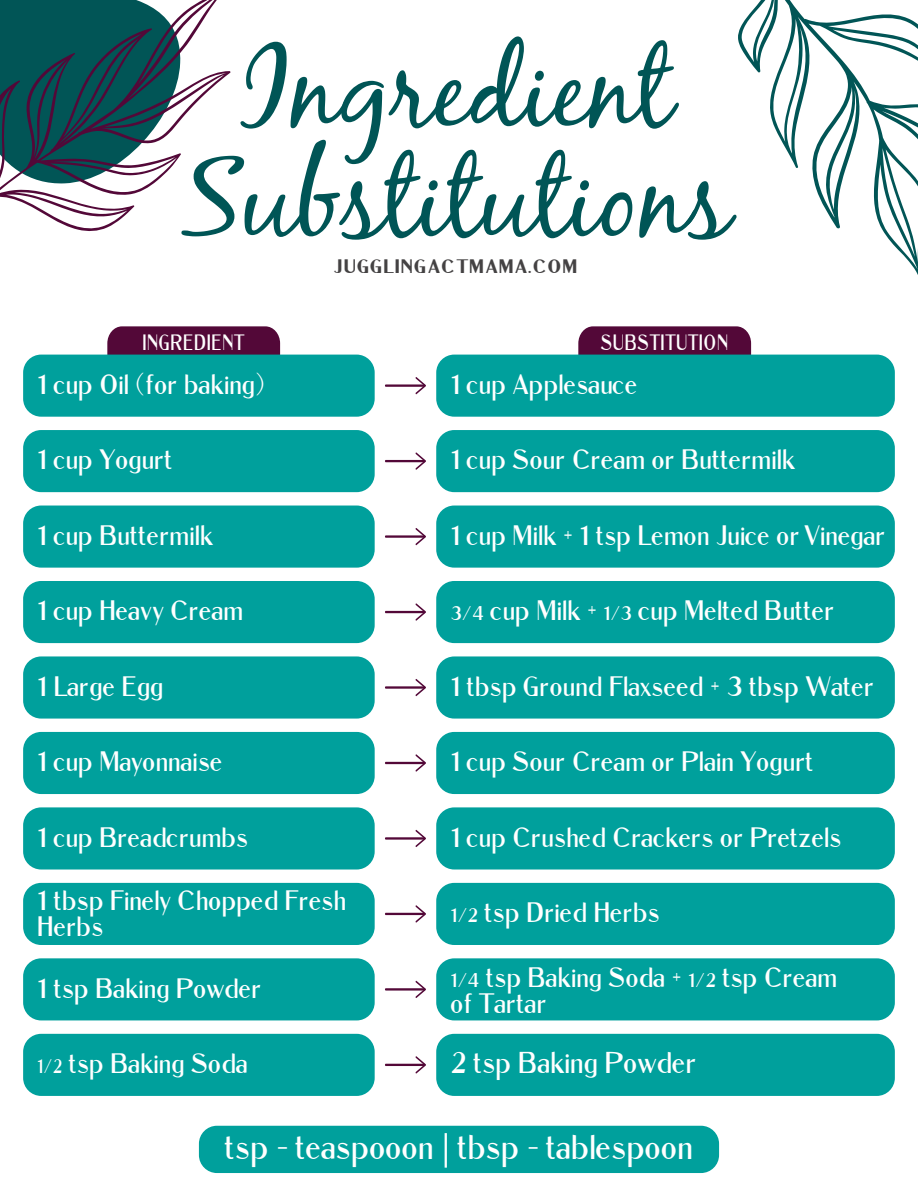
<style>
.page{position:relative;width:918px;height:1188px;background:#fff}
.page>*{position:absolute;margin:0;border:0;box-sizing:border-box;transform-origin:0 0}
.t1{font:109.5px/109.5px "Black Jack";color:#005556;text-align:center}
.t2{font:34.5px "Dukas CF Regular";color:#fff}
.t3{font:30px "Dukas CF Regular";color:#fff}
.t4{font:28.05px/25.5px "Dukas CF Regular";color:#fff}
.t5{font:22.05px "Dukas CF Regular";letter-spacing:.025em;color:#fff;scale:.86 1}
.t6{font:19.5px "Dukas CF Bold";letter-spacing:.05em;color:#444243}
.s1{font-size:19.8px}
.s2{font-family:"Myriad Pro"}
</style>
<div class="page">
<svg style="left:738px;top:0;width:180px;height:275px"></svg>
<svg style="left:0;top:0;width:231px;height:232px"></svg>
<div style="left:199px;top:1126px;width:520px;height:47px;background:#00a09c;border-radius:18px"></div>
<svg style="left:107px;top:326px;width:173px;height:29px;background:#571340"></svg>
<div style="left:23px;top:355px;width:352px;height:62px;background:#00a09c;border-radius:18px"></div>
<div style="left:23px;top:430px;width:352px;height:62px;background:#00a09c;border-radius:18px"></div>
<div style="left:23px;top:506px;width:352px;height:62px;background:#00a09c;border-radius:18px"></div>
<div style="left:23px;top:581px;width:352px;height:62px;background:#00a09c;border-radius:18px"></div>
<div style="left:23px;top:656px;width:352px;height:63px;background:#00a09c;border-radius:18px"></div>
<div style="left:23px;top:732px;width:352px;height:62px;background:#00a09c;border-radius:18px"></div>
<div style="left:23px;top:807px;width:352px;height:63px;background:#00a09c;border-radius:18px"></div>
<div style="left:23px;top:883px;width:352px;height:62px;background:#00a09c;border-radius:18px"></div>
<div style="left:23px;top:958px;width:352px;height:62px;background:#00a09c;border-radius:18px"></div>
<div style="left:23px;top:1034px;width:352px;height:62px;background:#00a09c;border-radius:18px"></div>
<svg style="left:578px;top:326px;width:173px;height:29px;background:#571340"></svg>
<div style="left:436px;top:355px;width:459px;height:62px;background:#00a09c;border-radius:18px"></div>
<hr style="left:385px;top:384px;width:40px;height:3px;background:#530838">
<svg style="left:415px;top:377px;width:11px;height:17px"></svg>
<div style="left:436px;top:430px;width:459px;height:62px;background:#00a09c;border-radius:18px"></div>
<hr style="left:385px;top:460px;width:40px;height:2px;background:#530838">
<svg style="left:415px;top:452px;width:11px;height:18px"></svg>
<div style="left:436px;top:506px;width:459px;height:62px;background:#00a09c;border-radius:18px"></div>
<hr style="left:385px;top:535px;width:40px;height:3px;background:#530838">
<svg style="left:415px;top:528px;width:11px;height:17px"></svg>
<div style="left:436px;top:581px;width:459px;height:62px;background:#00a09c;border-radius:18px"></div>
<hr style="left:385px;top:611px;width:40px;height:2px;background:#530838">
<svg style="left:415px;top:603px;width:11px;height:18px"></svg>
<div style="left:436px;top:656px;width:459px;height:63px;background:#00a09c;border-radius:18px"></div>
<hr style="left:385px;top:686px;width:40px;height:3px;background:#530838">
<svg style="left:415px;top:679px;width:11px;height:17px"></svg>
<div style="left:436px;top:732px;width:459px;height:62px;background:#00a09c;border-radius:18px"></div>
<hr style="left:385px;top:762px;width:40px;height:2px;background:#530838">
<svg style="left:415px;top:754px;width:11px;height:18px"></svg>
<div style="left:436px;top:807px;width:459px;height:63px;background:#00a09c;border-radius:18px"></div>
<hr style="left:385px;top:837px;width:40px;height:3px;background:#530838">
<svg style="left:415px;top:830px;width:11px;height:17px"></svg>
<div style="left:436px;top:883px;width:459px;height:62px;background:#00a09c;border-radius:18px"></div>
<hr style="left:385px;top:913px;width:40px;height:2px;background:#530838">
<svg style="left:415px;top:905px;width:11px;height:18px"></svg>
<div style="left:436px;top:958px;width:459px;height:62px;background:#00a09c;border-radius:18px"></div>
<hr style="left:385px;top:988px;width:40px;height:3px;background:#530838">
<svg style="left:415px;top:981px;width:11px;height:17px"></svg>
<div style="left:436px;top:1034px;width:459px;height:62px;background:#00a09c;border-radius:18px"></div>
<hr style="left:385px;top:1064px;width:40px;height:2px;background:#530838">
<svg style="left:415px;top:1056px;width:11px;height:17px"></svg>
<h1 class="t1" style="left:181px;top:32px;width:551px">Ingredient<br>Substitutions</h1>
<p class="t6" style="left:334px;top:255px;width:245px">JUGGLINGACTMAMA.COM</p>
<p class="t5" style="left:143px;top:330px;width:120px">INGREDIENT</p>
<p class="t4" style="left:37px;top:373px;width:229px">1 cup Oil (for baking)</p>
<p class="t5" style="left:601px;top:330px;width:150px">SUBSTITUTION</p>
<p class="t4" style="left:450px;top:373px;width:189px">1 cup Applesauce</p>
<p class="t4" style="left:37px;top:448px;width:137px">1 cup Yogurt</p>
<p class="t4" style="left:450px;top:448px;width:346px">1 cup Sour Cream or Buttermilk</p>
<p class="t4" style="left:37px;top:524px;width:177px">1 cup Buttermilk</p>
<p class="t4" style="left:450px;top:524px;width:437px">1 cup Milk + 1 tsp Lemon Juice or Vinegar</p>
<p class="t4" style="left:37px;top:599px;width:208px">1 cup Heavy Cream</p>
<p class="t4" style="left:450px;top:599px;width:386px"><span class="s1">3/4</span> cup Milk + <span class="s1">1/3</span> cup Melted Butter</p>
<p class="t4" style="left:37px;top:674px;width:128px">1 Large Egg</p>
<p class="t4" style="left:450px;top:674px;width:425px">1 tbsp Ground Flaxseed + 3 tbsp Water</p>
<p class="t4" style="left:37px;top:750px;width:187px">1 cup Mayonnaise</p>
<p class="t4" style="left:450px;top:750px;width:365px">1 cup Sour Cream or Plain Yogurt</p>
<p class="t4" style="left:37px;top:825px;width:213px">1 cup Breadcrumbs</p>
<p class="t4" style="left:37px;top:889px;width:311px">1 tbsp Finely Chopped Fresh<br>Herbs</p>
<p class="t4" style="left:37px;top:976px;width:226px">1 tsp Baking Powder</p>
<p class="t4" style="left:37px;top:1052px;width:212px"><span class="s1">1/2</span> tsp Baking Soda</p>
<p class="t4" style="left:450px;top:825px;width:393px">1 cup Crushed Crackers or Pretzels</p>
<p class="t4" style="left:450px;top:901px;width:211px"><span class="s1">1/2</span> tsp Dried Herbs</p>
<p class="t4" style="left:450px;top:966px;width:388px"><span class="s1">1/4</span> tsp Baking Soda + <span class="s1">1/2</span> tsp Cream of Tartar</p>
<p class="t3" style="left:450px;top:1046px;width:248px">2 tsp Baking Powder</p>
<p class="t2" style="left:225px;top:1128px;width:470px">tsp - teaspooon <span class="s2">|</span> tbsp - tablespoon</p>
</div>
